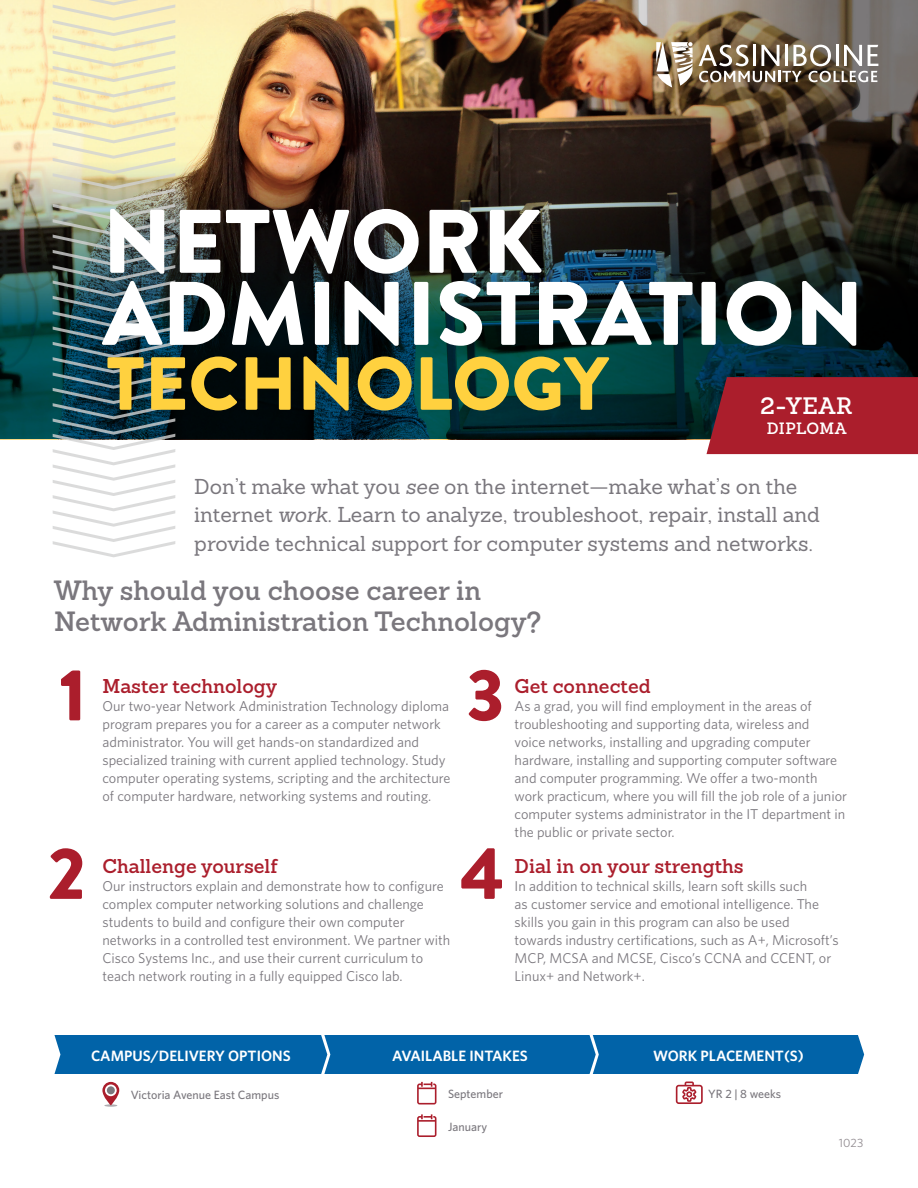
<style>
.page{position:relative;width:918px;height:1188px;background:#fff}
.page>*{position:absolute;margin:0;border:0;box-sizing:border-box;transform-origin:0 0}
.t1{font:900 90px/72px "Brandon Grotesque";color:#fff}
.t2{font:900 75px "Brandon Grotesque";color:#ffd13f}
.t3{font:900 71.25px "Brandon Text";color:#ab1e2c}
.t4{font:600 27.15px/31.5px "Sanchez";color:#7a777d}
.t5{font:600 23.25px "Sanchez";color:#fff}
.t6{font:21px/28.5px "Sanchez";color:#7a777d}
.t7{font:600 19.5px "Sanchez";color:#ab1e2c}
.t8{font:600 16.05px "Sanchez";letter-spacing:.02em;color:#fff}
.t9{font:600 15px "Whitney";color:#fff}
.t10{font:14.25px/18px "Whitney";color:#7a777d}
.t11{font:500 12px "Whitney";color:#7a777d}
.t12{font:12px "Whitney";color:#918b90}
.s1{font-style:italic}
.s2{font-family:"Whitney"}
</style>
<div class="page">
<img style="left:0;top:0;width:536px;height:148px">
<img style="left:536px;top:0;width:382px;height:148px">
<img style="left:0;top:148px;width:918px;height:291px">
<img style="left:53px;top:0;width:122px;height:558px">
<div style="left:707px;top:377px;width:211px;height:77px;background:#ab1e2c"></div>
<svg style="left:699px;top:45px;width:179px;height:37px"></svg>
<svg style="left:656px;top:42px;width:37px;height:45px"></svg>
<svg style="left:104px;top:1104px;width:13px;height:3px"></svg>
<svg style="left:102px;top:1082px;width:17px;height:23px"></svg>
<svg style="left:105px;top:1084px;width:12px;height:12px"></svg>
<div style="left:107px;top:1086px;width:8px;height:8px;background:#7a777d;border-radius:50%"></div>
<div style="left:54px;top:1035px;width:810px;height:39px;background:#0163a8"></div>
<svg style="left:417px;top:1082px;width:19px;height:23px"></svg>
<svg style="left:417px;top:1114px;width:19px;height:23px"></svg>
<svg style="left:676px;top:1082px;width:27px;height:22px"></svg>
<h1 class="t1" style="left:102px;top:207px;width:763px">NETWORK<br>ADMINISTRATION</h1>
<h2 class="t2" style="left:106px;top:331px;width:504px">TECHNOLOGY</h2>
<h3 class="t5" style="left:760px;top:391px;width:94px">2-YEAR</h3>
<p class="t8" style="left:767px;top:417px;width:81px">DIPLOMA</p>
<h3 class="t6" style="left:194px;top:472px;width:627px">Don’t make what you <span class="s1">see</span> on the internet<span class="s2">—</span>make what’s on the internet <span class="s1">work</span>. Learn to analyze, troubleshoot, repair, install and provide technical support for computer systems and networks.</h3>
<h3 class="t4" style="left:54px;top:574px;width:489px">Why should you choose career in<br>Network Administration Technology?</h3>
<h3 class="t3" style="left:59px;top:645px;width:29px">1</h3>
<h3 class="t3" style="left:47px;top:824px;width:41px">2</h3>
<h3 class="t7" style="left:102px;top:673px;width:176px">Master technology</h3>
<p class="t10" style="left:102px;top:697px;width:350px">Our two-year Network Administration Technology diploma program prepares you for a career as a computer network administrator. You will get hands-on standardized and specialized training with current applied technology. Study computer operating systems, scripting and the architecture of computer hardware, networking systems and routing.</p>
<h3 class="t3" style="left:466px;top:645px;width:41px">3</h3>
<h3 class="t7" style="left:102px;top:853px;width:177px">Challenge yourself</h3>
<p class="t10" style="left:102px;top:877px;width:349px">Our instructors explain and demonstrate how to configure complex computer networking solutions and challenge students to build and configure their own computer networks in a controlled test environment. We partner with Cisco Systems Inc., and use their current curriculum to teach network routing in a fully equipped Cisco lab.</p>
<h3 class="t3" style="left:459px;top:824px;width:47px">4</h3>
<h3 class="t7" style="left:515px;top:673px;width:138px">Get connected</h3>
<p class="t10" style="left:515px;top:697px;width:334px">As a grad, you will find employment in the areas of troubleshooting and supporting data, wireless and<br>voice networks, installing and upgrading computer hardware, installing and supporting computer software and computer programming. We offer a two-month work practicum, where you will fill the job role of a junior computer systems administrator in the IT department in the public or private sector.</p>
<h3 class="t7" style="left:515px;top:853px;width:231px">Dial in on your strengths</h3>
<p class="t10" style="left:515px;top:877px;width:326px">In addition to technical skills, learn soft skills such<br>as customer service and emotional intelligence. The skills you gain in this program can also be used towards industry certifications, such as A+, Microsoft’s MCP, MCSA and MCSE, Cisco’s CCNA and CCENT, or Linux+ and Network+.</p>
<p class="t9" style="left:91px;top:1045px;width:201px">CAMPUS/DELIVERY OPTIONS</p>
<p class="t9" style="left:392px;top:1045px;width:137px">AVAILABLE INTAKES</p>
<p class="t9" style="left:653px;top:1045px;width:152px">WORK PLACEMENT(S)</p>
<p class="t11" style="left:448px;top:1086px;width:57px">September</p>
<p class="t11" style="left:448px;top:1118px;width:41px">January</p>
<p class="t11" style="left:708px;top:1085px;width:74px">YR 2 | 8 weeks</p>
<p class="t11" style="left:131px;top:1087px;width:150px">Victoria Avenue East Campus</p>
<p class="t12" style="left:839px;top:1135px;width:26px">1023</p>
</div>
